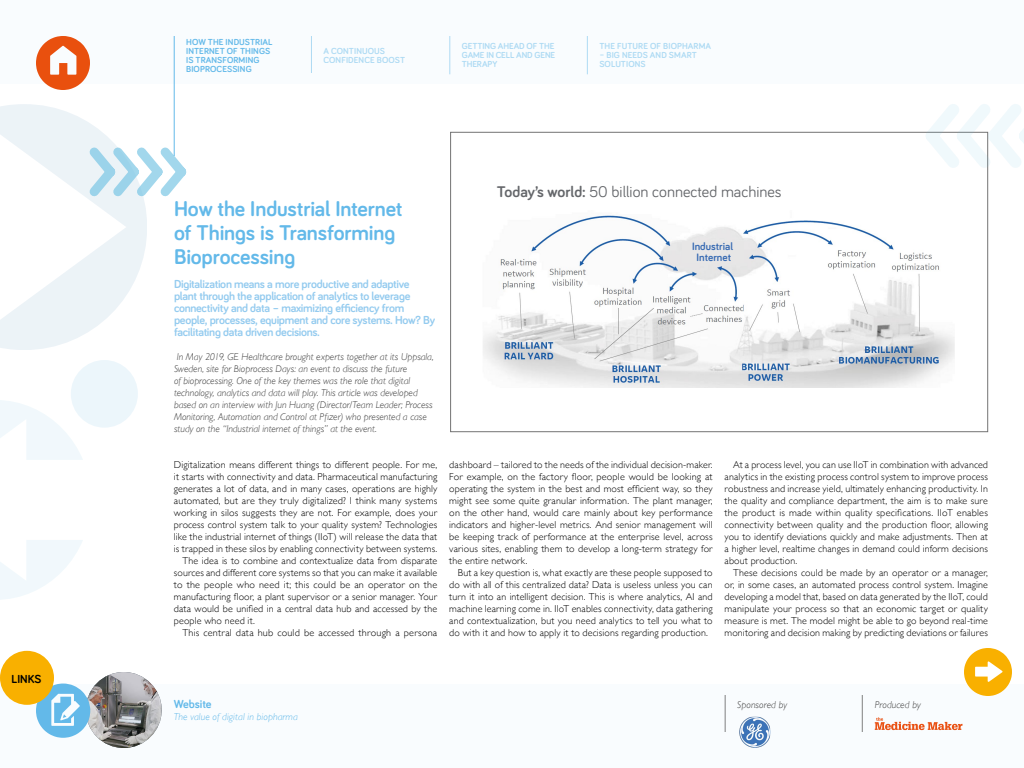
<style>
.page{position:relative;width:1024px;height:768px;background:#fff}
.page>*{position:absolute;margin:0;border:0;box-sizing:border-box;transform-origin:0 0}
.t1{font:700 22px/24px "Bariol";letter-spacing:-.005em;color:#63b9e9}
.t2{font:15.9px "Bariol";color:#64666a}
.t3{font:700 12px/12px "Bariol";letter-spacing:-.025em;color:#94cbef}
.t4{font:700 12px "Bariol";letter-spacing:-.005em;color:#63b9e9}
.t5{font:700 12px "Bariol";letter-spacing:.005em;color:#000}
.t6{font:700 11.1px/10.5px "Bariol";color:#386bb3;text-align:center}
.t7{font:300 10px/12px "Gill Sans";letter-spacing:.01em;color:#000;text-align:justify}
.t8{font:italic 300 10px/12px "Gill Sans";color:#404040}
.t9{font:italic 300 10px "Gill Sans";letter-spacing:.005em;color:#63b9e9}
.t10{font:700 9px/9px "Bariol";letter-spacing:.005em;color:#63b9e9}
.s1{font-weight:700}
</style>
<div class="page">
<div style="left:0;top:684px;width:1024px;height:84px;background:#f9fcfe"></div>
<div style="left:0;top:0;width:1024px;height:84px;background:#f9fcfe"></div>
<hr style="left:174px;top:36px;width:1px;height:120px;background:#63b9e9">
<hr style="left:311px;top:36px;width:1px;height:37px;background:#63b9e9">
<svg style="left:36px;top:36px;width:54px;height:54px"></svg>
<hr style="left:725px;top:695px;width:1px;height:37px;background:#808080">
<hr style="left:449px;top:36px;width:1px;height:38px;background:#63b9e9">
<hr style="left:862px;top:695px;width:1px;height:37px;background:#808080">
<svg style="left:875px;top:718px;width:87px;height:12px"></svg>
<svg style="left:964px;top:648px;width:48px;height:48px"></svg>
<img style="left:483px;top:215px;width:471px;height:173px">
<div style="left:682px;top:241px;width:61px;height:22px;background:#e7e6e6"></div>
<svg style="left:0;top:104px;width:147px;height:246px"></svg>
<svg style="left:81px;top:141px;width:106px;height:56px"></svg>
<svg style="left:0;top:400px;width:83px;height:200px"></svg>
<div style="left:71px;top:360px;width:67px;height:68px;background:#ecf6fb;border-radius:50%"></div>
<img style="left:739px;top:717px;width:31px;height:31px">
<svg style="left:915px;top:104px;width:109px;height:75px"></svg>
<hr style="left:587px;top:36px;width:1px;height:38px;background:#63b9e9">
<img style="left:86px;top:672px;width:76px;height:76px;border-radius:38px">
<svg style="left:36px;top:684px;width:54px;height:54px"></svg>
<div style="left:0;top:651px;width:54px;height:54px;background:#f9b000;border-radius:50%"></div>
<p class="t5" style="left:12px;top:670px;width:31px">LINKS</p>
<p class="t10" style="left:186px;top:37px;width:88px">HOW THE INDUSTRIAL<br>INTERNET OF THINGS<br>IS TRANSFORMING<br>BIOPROCESSING</p>
<p class="t10" style="left:323px;top:46px;width:83px">A CONTINUOUS<br>CONFIDENCE BOOST</p>
<p class="t10" style="left:462px;top:41px;width:95px;text-align:justify">GETTING AHEAD OF THE GAME IN CELL AND GENE THERAPY</p>
<p class="t10" style="left:599px;top:41px;width:113px">THE FUTURE OF BIOPHARMA</p>
<p class="t10" style="left:599px;top:50px;width:99px">– BIG NEEDS AND SMART<br>SOLUTIONS</p>
<h1 class="t1" style="left:174px;top:196px;width:230px">How the Industrial Internet of Things is Transforming<br>Bioprocessing</h1>
<p class="t3" style="left:174px;top:278px;width:263px">Digitalization means a more productive and adaptive plant through the application of analytics to leverage connectivity and data – maximizing efficiency from people, processes, equipment and core systems. How? By facilitating data driven decisions.</p>
<p class="t8" style="left:174px;top:351px;width:261px">In May 2019, GE Healthcare brought experts together at its Uppsala, Sweden, site for Bioprocess Days: an event to discuss the future<br>of bioprocessing. One of the key themes was the role that digital technology, analytics and data will play. This article was developed based on an interview with Jun Huang (Director/Team Leader; Process Monitoring, Automation and Control at Pfizer) who presented a case study on the “Industrial internet of things” at the event.</p>
<p class="t7" style="left:174px;top:458px;width:265px">Digitalization means different things to different people. For me,</p>
<p class="t7" style="left:174px;top:470px;width:265px">it starts with connectivity and data. Pharmaceutical manufacturing</p>
<p class="t7" style="left:174px;top:482px;width:265px">generates a lot of data, and in many cases, operations are highly</p>
<p class="t7" style="left:174px;top:494px;width:265px">automated, but are they truly digitalized? I think many systems</p>
<p class="t7" style="left:174px;top:506px;width:265px">working in silos suggests they are not. For example, does your</p>
<p class="t7" style="left:174px;top:518px;width:265px">process control system talk to your quality system? Technologies</p>
<p class="t7" style="left:174px;top:530px;width:265px">like the industrial internet of things (IIoT) will release the data that</p>
<p class="t7" style="left:174px;top:542px;width:265px">is trapped in these silos by enabling connectivity between systems.</p>
<p class="t7" style="left:182px;top:554px;width:256px">The idea is to combine and contextualize data from disparate</p>
<p class="t7" style="left:174px;top:566px;width:265px">sources and different core systems so that you can make it available</p>
<p class="t7" style="left:174px;top:578px;width:265px">to the people who need it; this could be an operator on the</p>
<p class="t7" style="left:174px;top:590px;width:265px">manufacturing floor, a plant supervisor or a senior manager. Your</p>
<p class="t7" style="left:174px;top:602px;width:265px">data would be unified in a central data hub and accessed by the</p>
<p class="t7" style="left:174px;top:614px;width:82px">people who need it.</p>
<p class="t7" style="left:182px;top:626px;width:256px">This central data hub could be accessed through a persona</p>
<h2 class="t2" style="left:497px;top:181px;width:286px"><span class="s1">Today’s world:</span> 50 billion connected machines</h2>
<p class="t6" style="left:692px;top:241px;width:42px">Industrial<br>Internet</p>
<p class="t7" style="left:449px;top:458px;width:265px">dashboard – tailored to the needs of the individual decision-maker.<br>For example, on the factory floor, people would be looking at operating the system in the best and most efficient way, so they might see some quite granular information. The plant manager, on the other hand, would care mainly about key performance indicators and higher-level metrics. And senior management will be keeping track of performance at the enterprise level, across various sites, enabling them to develop a long-term strategy for the entire network.</p>
<p class="t7" style="left:449px;top:566px;width:265px;text-indent:8px">But a key question is, what exactly are these people supposed to do with all of this centralized data? Data is useless unless you can turn it into an intelligent decision. This is where analytics, AI and machine learning come in. IIoT enables connectivity, data gathering and contextualization, but you need analytics to tell you what to do with it and how to apply it to decisions regarding production.</p>
<p class="t7" style="left:725px;top:458px;width:265px;text-indent:9px">At a process level, you can use IIoT in combination with advanced analytics in the existing process control system to improve process robustness and increase yield, ultimately enhancing productivity. In the quality and compliance department, the aim is to make sure the product is made within quality specifications. IIoT enables connectivity between quality and the production floor, allowing you to identify deviations quickly and make adjustments. Then at a higher level, realtime changes in demand could inform decisions about production.</p>
<p class="t7" style="left:725px;top:566px;width:265px;text-indent:9px">These decisions could be made by an operator or a manager, or, in some cases, an automated process control system. Imagine developing a model that, based on data generated by the IIoT, could manipulate your process so that an economic target or quality measure is met. The model might be able to go beyond real-time monitoring and decision making by predicting deviations or failures</p>
<p class="t4" style="left:174px;top:696px;width:39px">Website</p>
<p class="t9" style="left:174px;top:711px;width:126px">The value of digital in biopharma</p>
<p class="t8" style="left:737px;top:699px;width:52px">Sponsored by</p>
<p class="t8" style="left:875px;top:699px;width:48px">Produced by</p>
</div>
